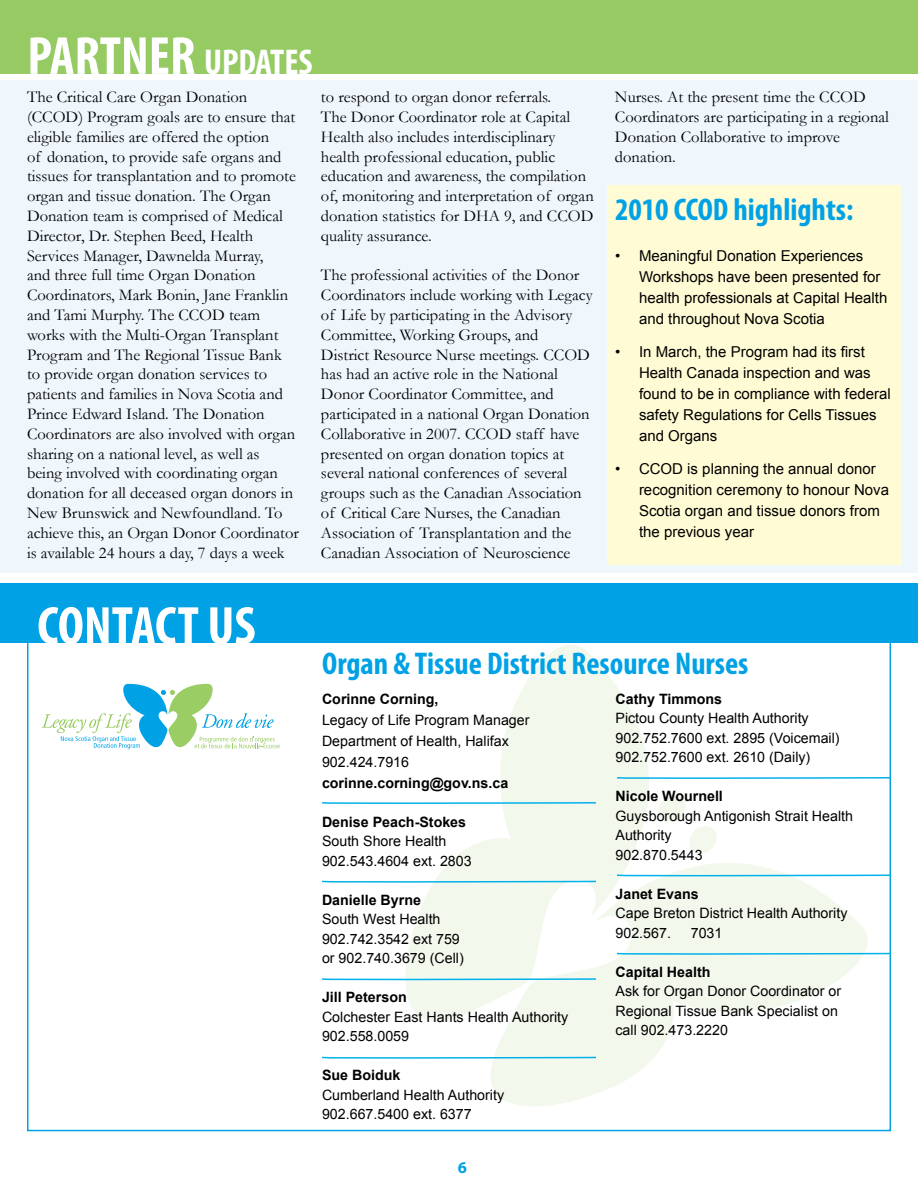
<style>
.page{position:relative;width:918px;height:1188px;background:#fff}
.page>*{position:absolute;margin:0;border:0;box-sizing:border-box;transform-origin:0 0}
.t1{font:700 condensed 54px "Myriad Pro";color:#fff}
.t2{font:700 condensed 31.5px "Myriad Pro";color:#00a2e5}
.t3{font:16.5px/19.8px "Garamond";color:#000}
.t4{font:700 16.5px "Myriad Pro";color:#00a2e5}
.t5{font:15px/21px "Arial";color:#000}
.t6{font:14.25px/19.5px "Arial";color:#000}
.t7{font:700 14.25px "Arial";color:#000}
.s1{font-size:36px}
</style>
<div class="page">
<div style="left:0;top:80px;width:918px;height:493px;background:#eff7fd"></div>
<div style="left:607px;top:185px;width:294px;height:379px;background:#fffcd5"></div>
<div style="left:27px;top:596px;width:864px;height:535px;background:#fff;border:2px solid #00a2e5"></div>
<svg style="left:406px;top:644px;width:243px;height:377px;fill:#f3f8ed"></svg>
<svg style="left:665px;top:795px;width:18px;height:4px"></svg>
<svg style="left:481px;top:799px;width:386px;height:307px;fill:#f3f8ed"></svg>
<div style="left:0;top:0;width:918px;height:73px;background:#96cb64"></div>
<div style="left:0;top:584px;width:918px;height:59px;background:#00a2e5"></div>
<svg style="left:42px;top:684px;width:238px;height:65px"></svg>
<svg style="left:322px;top:801px;width:275px;height:3px"></svg>
<svg style="left:322px;top:880px;width:275px;height:3px"></svg>
<svg style="left:322px;top:978px;width:275px;height:3px"></svg>
<svg style="left:322px;top:1056px;width:275px;height:3px"></svg>
<svg style="left:616px;top:776px;width:275px;height:3px"></svg>
<svg style="left:616px;top:874px;width:275px;height:3px"></svg>
<svg style="left:616px;top:952px;width:275px;height:3px"></svg>
<h1 class="t1" style="left:27px;top:22px;width:287px">PARTNER <span class="s1">UPDATES</span></h1>
<p class="t3" style="left:27px;top:87px;width:273px">The Critical Care Organ Donation (CCOD) Program goals are to ensure that eligible families are offered the option<br>of donation, to provide safe organs and tissues for transplantation and to promote organ and tissue donation. The Organ Donation team is comprised of Medical Director, Dr. Stephen Beed, Health Services Manager, Dawnelda Murray,<br>and three full time Organ Donation Coordinators, Mark Bonin, Jane Franklin and Tami Murphy. The CCOD team works with the Multi-Organ Transplant Program and The Regional Tissue Bank to provide organ donation services to patients and families in Nova Scotia and Prince Edward Island. The Donation Coordinators are also involved with organ sharing on a national level, as well as<br>being involved with coordinating organ donation for all deceased organ donors in New Brunswick and Newfoundland. To achieve this, an Organ Donor Coordinator is available 24 hours a day, 7 days a week</p>
<p class="t3" style="left:321px;top:87px;width:274px">to respond to organ donor referrals.<br>The Donor Coordinator role at Capital Health also includes interdisciplinary health professional education, public education and awareness, the compilation of, monitoring and interpretation of organ donation statistics for DHA 9, and CCOD quality assurance.</p>
<p class="t3" style="left:321px;top:265px;width:273px">The professional activities of the Donor Coordinators include working with Legacy of Life by participating in the Advisory Committee, Working Groups, and<br>District Resource Nurse meetings. CCOD has had an active role in the National Donor Coordinator Committee, and participated in a national Organ Donation Collaborative in 2007. CCOD staff have presented on organ donation topics at several national conferences of several groups such as the Canadian Association of Critical Care Nurses, the Canadian Association of Transplantation and the Canadian Association of Neuroscience</p>
<h1 class="t1" style="left:37px;top:592px;width:220px">CONTACT US</h1>
<p class="t3" style="left:615px;top:87px;width:275px">Nurses. At the present time the CCOD<br>Coordinators are participating in a regional<br>Donation Collaborative to improve donation.</p>
<h2 class="t2" style="left:615px;top:190px;width:240px">2010 CCOD highlights:</h2>
<p class="t5" style="left:639px;top:245px;width:250px;text-indent:-24px">• Meaningful Donation Experiences Workshops have been presented for health professionals at Capital Health and throughout Nova Scotia</p>
<p class="t5" style="left:639px;top:341px;width:253px;text-indent:-24px">• In March, the Program had its first<br>Health Canada inspection and was found to be in compliance with federal safety Regulations for Cells Tissues and Organs</p>
<p class="t5" style="left:639px;top:458px;width:252px;text-indent:-24px">• CCOD is planning the annual donor recognition ceremony to honour Nova<br>Scotia organ and tissue donors from the previous year</p>
<h2 class="t2" style="left:322px;top:644px;width:428px">Organ &amp; Tissue District Resource Nurses</h2>
<p class="t7" style="left:322px;top:690px;width:118px">Corinne Corning,</p>
<p class="t6" style="left:322px;top:710px;width:209px;line-height:21px">Legacy of Life Program Manager<br>Department of Health, Halifax<br>902.424.7916</p>
<p class="t7" style="left:322px;top:774px;width:188px">corinne.corning@gov.ns.ca</p>
<p class="t7" style="left:322px;top:813px;width:146px">Denise Peach-Stokes</p>
<p class="t6" style="left:322px;top:832px;width:151px">South Shore Health<br>902.543.4604 ext. 2803</p>
<p class="t7" style="left:322px;top:891px;width:100px">Danielle Byrne</p>
<p class="t6" style="left:322px;top:910px;width:143px">South West Health<br>902.742.3542 ext 759 or 902.740.3679 (Cell)</p>
<p class="t7" style="left:322px;top:988px;width:86px">Jill Peterson</p>
<p class="t6" style="left:322px;top:1007px;width:248px">Colchester East Hants Health Authority<br>902.558.0059</p>
<p class="t7" style="left:322px;top:1066px;width:80px">Sue Boiduk</p>
<p class="t6" style="left:322px;top:1085px;width:184px">Cumberland Health Authority<br>902.667.5400 ext. 6377</p>
<p class="t4" style="left:458px;top:1157px;width:11px">6</p>
<p class="t7" style="left:616px;top:690px;width:108px">Cathy Timmons</p>
<p class="t6" style="left:616px;top:709px;width:226px">Pictou County Health Authority<br>902.752.7600 ext. 2895 (Voicemail)<br>902.752.7600 ext. 2610 (Daily)</p>
<p class="t7" style="left:616px;top:787px;width:109px">Nicole Wournell</p>
<p class="t6" style="left:616px;top:806px;width:239px">Guysborough Antigonish Strait Health<br>Authority<br>902.870.5443</p>
<p class="t7" style="left:616px;top:884px;width:85px">Janet Evans</p>
<p class="t6" style="left:616px;top:904px;width:234px">Cape Breton District Health Authority<br>902.567.</p>
<p class="t6" style="left:691px;top:923px;width:33px">7031</p>
<p class="t7" style="left:616px;top:962px;width:97px">Capital Health</p>
<p class="t6" style="left:616px;top:982px;width:227px">Ask for Organ Donor Coordinator or<br>Regional Tissue Bank Specialist on call 902.473.2220</p>
</div>
